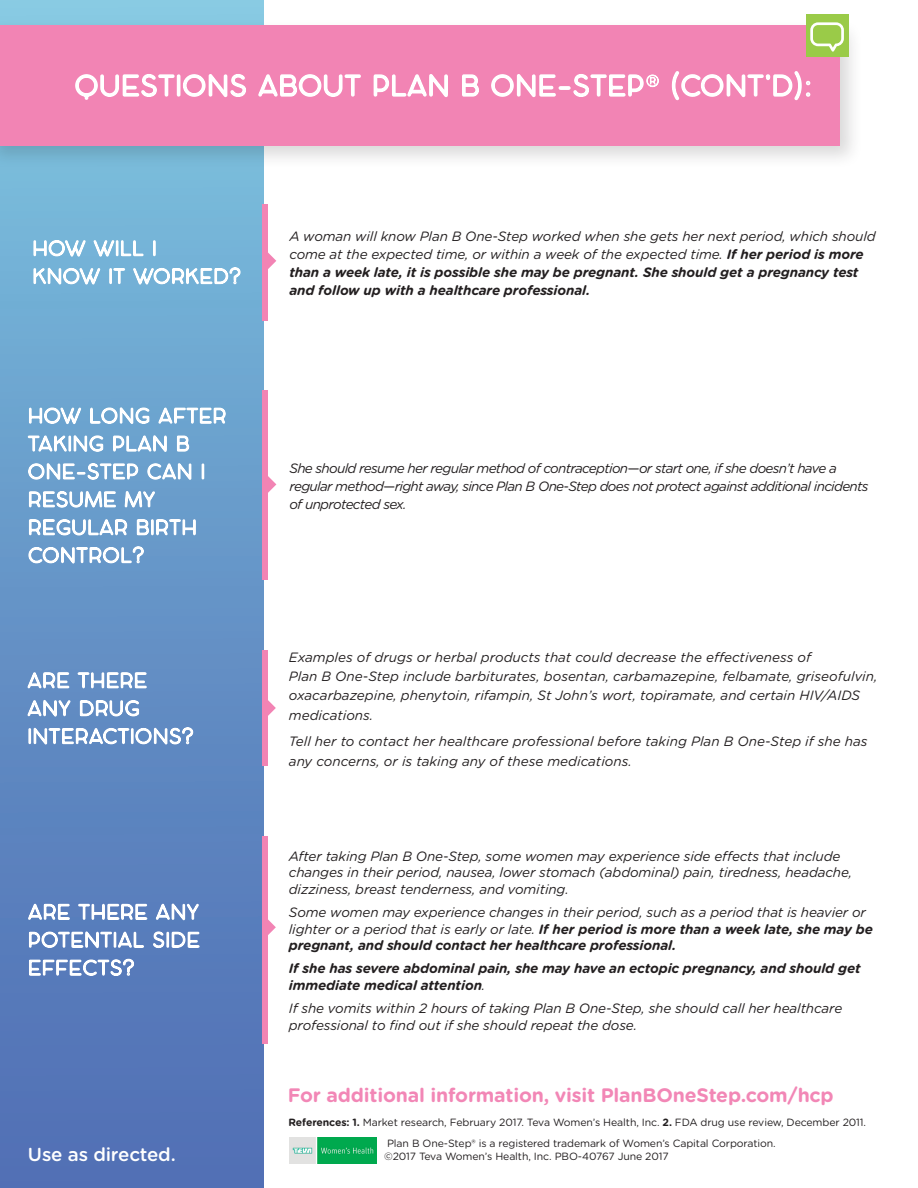
<style>
.page{position:relative;width:918px;height:1188px;background:#fff}
.page>*{position:absolute;margin:0;border:0;box-sizing:border-box;transform-origin:0 0}
.t1{font:700 19.5px "Gotham Rounded";letter-spacing:-.01em;color:#f287b6}
.t2{font:500 18.75px "Gotham Rounded";letter-spacing:-.01em;color:#fff}
.t3{font:italic 13.5px/16.5px "Gotham Rounded";letter-spacing:-.01em;color:#231f20}
.t4{font:italic 700 13.5px/18px "Gotham Rounded";letter-spacing:-.01em;color:#231f20}
.t5{font:italic 13.5px/18px "Gotham Rounded";letter-spacing:-.05em;color:#231f20}
.t6{font:10.5px/12.6px "Gotham Rounded";letter-spacing:-.01em;color:#231f20}
.s1{font-weight:400}
.s2{font-weight:700}
</style>
<div class="page">
<svg style="left:1px;top:0;width:263px;height:1188px;background:#628fc4"></svg>
<div style="left:0;top:19px;width:863px;height:151px;background:#231f20;opacity:.17"></div>
<div style="left:0;top:25px;width:840px;height:121px;background:#f284b4"></div>
<svg style="left:75px;top:74px;width:171px;height:26px"></svg>
<svg style="left:258px;top:74px;width:103px;height:23px"></svg>
<svg style="left:373px;top:74px;width:75px;height:23px"></svg>
<svg style="left:462px;top:74px;width:17px;height:23px"></svg>
<svg style="left:491px;top:74px;width:168px;height:23px"></svg>
<svg style="left:671px;top:71px;width:140px;height:30px"></svg>
<div style="left:806px;top:14px;width:43px;height:43px;background:#9acb48"></div>
<svg style="left:810px;top:22px;width:34px;height:30px"></svg>
<img style="left:289px;top:1138px;width:87px;height:26px">
<svg style="left:27px;top:398px;width:200px;height:173px"></svg>
<div style="left:262px;top:390px;width:6px;height:190px;background:#f284b4"></div>
<svg style="left:268px;top:476px;width:8px;height:17px"></svg>
<svg style="left:26px;top:663px;width:169px;height:91px;background:#7da0cd"></svg>
<div style="left:262px;top:651px;width:5px;height:115px;background:#f284b4"></div>
<svg style="left:267px;top:696px;width:9px;height:24px"></svg>
<svg style="left:27px;top:894px;width:174px;height:84px"></svg>
<div style="left:262px;top:836px;width:5px;height:207px;background:#f284b4"></div>
<svg style="left:267px;top:915px;width:9px;height:25px"></svg>
<svg style="left:32px;top:230px;width:210px;height:65px;background:#89bedd"></svg>
<div style="left:262px;top:204px;width:6px;height:116px;background:#f284b4"></div>
<svg style="left:268px;top:252px;width:8px;height:17px"></svg>
<h2 class="t2" style="left:28px;top:1141px;width:149px">Use as directed.</h2>
<p class="t4" style="left:289px;top:226px;width:588px"><span class="s1">A woman will know Plan B One-Step worked when she gets her next period, which should come at the expected time, or within a week of the expected time.</span> If her period is more than a week late, it is possible she may be pregnant. She should get a pregnancy test and follow up with a healthcare professional.</p>
<p class="t5" style="left:289px;top:458px;width:581px">She should resume her regular method of contraception—or start one, if she doesn’t have a regular method—right away, since Plan B One-Step does not protect against additional incidents of unprotected sex.</p>
<p class="t3" style="left:289px;top:646px;width:590px;line-height:19.5px">Examples of drugs or herbal products that could decrease the effectiveness of<br>Plan B One-Step include barbiturates, bosentan, carbamazepine, felbamate, griseofulvin, oxacarbazepine, phenytoin, rifampin, St John’s wort, topiramate, and certain HIV/AIDS medications.</p>
<p class="t3" style="left:289px;top:731px;width:580px;line-height:19.5px">Tell her to contact her healthcare professional before taking Plan B One-Step if she has any concerns, or is taking any of these medications.</p>
<p class="t3" style="left:289px;top:847px;width:565px">After taking Plan B One-Step, some women may experience side effects that include changes in their period, nausea, lower stomach (abdominal) pain, tiredness, headache, dizziness, breast tenderness, and vomiting.</p>
<p class="t3" style="left:289px;top:903px;width:586px">Some women may experience changes in their period, such as a period that is heavier or lighter or a period that is early or late. <span class="s2">If her period is more than a week late, she may be pregnant, and should contact her healthcare professional.</span></p>
<p class="t4" style="left:289px;top:960px;width:573px;line-height:16.5px">If she has severe abdominal pain, she may have an ectopic pregnancy, and should get immediate medical attention<span class="s1">.</span></p>
<p class="t3" style="left:289px;top:999px;width:555px">If she vomits within 2 hours of taking Plan B One-Step, she should call her healthcare professional to find out if she should repeat the dose.</p>
<h1 class="t1" style="left:288px;top:1081px;width:547px">For additional information, visit PlanBOneStep.com/hcp</h1>
<p class="t6" style="left:384px;top:1137px;width:393px">Plan B One-Step® is a registered trademark of Women’s Capital Corporation. ©2017 Teva Women’s Health, Inc. PBO-40767 June 2017</p>
<p class="t6" style="left:289px;top:1116px;width:579px"><span class="s2">References: 1.</span> Market research, February 2017. Teva Women’s Health, Inc. <span class="s2">2.</span> FDA drug use review, December 2011.</p>
</div>
